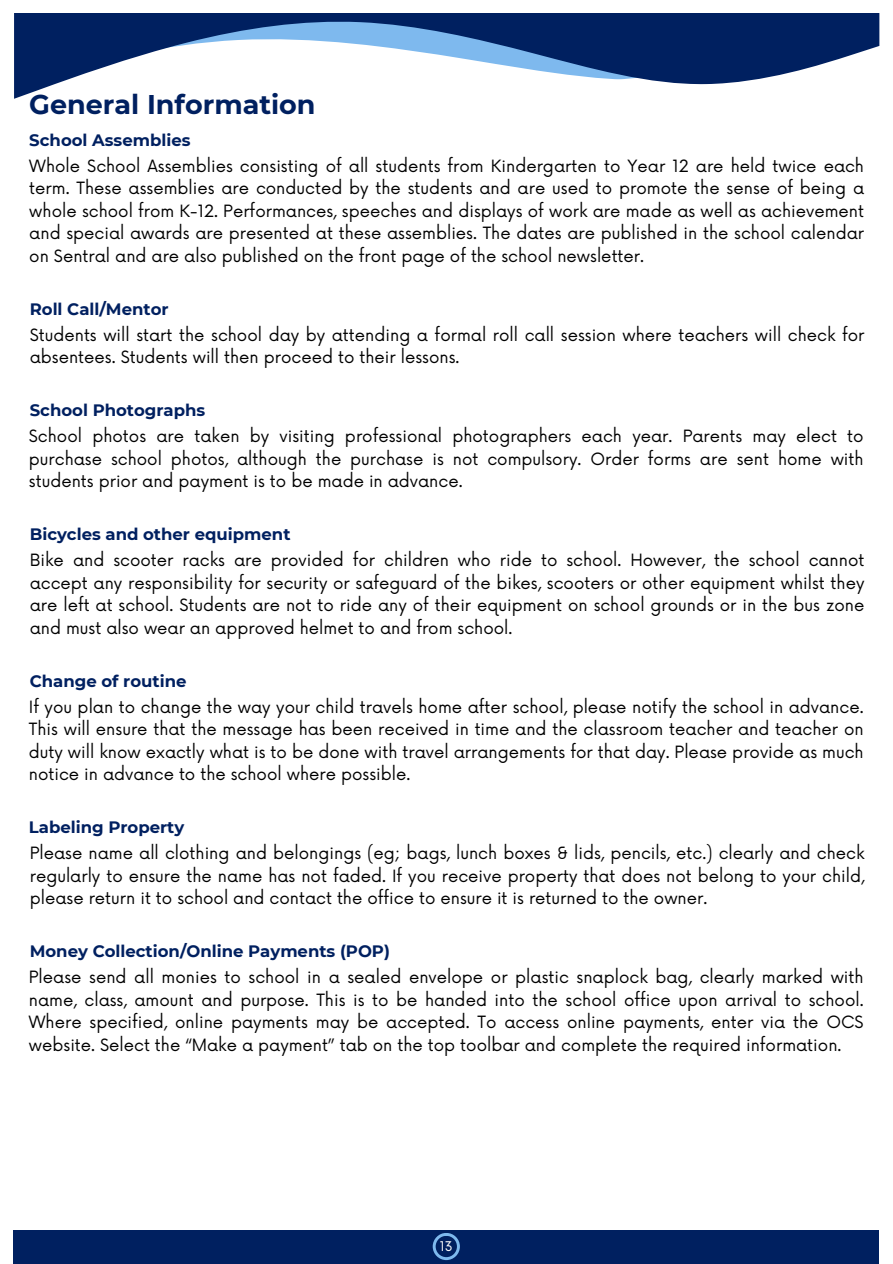
<style>
.page{position:relative;width:893px;height:1264px;background:#fff}
.page>*{position:absolute;margin:0;border:0;box-sizing:border-box;transform-origin:0 0}
.t1{font:700 27px "Montserrat";color:#002060}
.t2{font:16.5px/22.5px "Now";color:#000;text-align:justify}
.t3{font:700 16.5px "Montserrat";color:#002060}
.t4{font:13.05px "Now";color:#fff}
</style>
<div class="page">
<svg style="left:14px;top:13px;width:865px;height:86px"></svg>
<div style="left:14px;top:1229px;width:864px;height:34px;background:#002060"></div>
<svg style="left:432px;top:1232px;width:28px;height:27px"></svg>
<div style="left:435px;top:1235px;width:22px;height:22px;background:#002060;border-radius:50%"></div>
<h1 class="t1" style="left:29px;top:87px;width:288px">General Information</h1>
<p class="t3" style="left:29px;top:130px;width:163px">School Assemblies</p>
<p class="t2" style="left:29px;top:155px;width:836px">Whole School Assemblies consisting of all students from Kindergarten to Year 12 are held twice each term. These assemblies are conducted by the students and are used to promote the sense of being a whole school from K-12. Performances, speeches and displays of work are made as well as achievement and special awards are presented at these assemblies. The dates are published in the school calendar on Sentral and are also published on the front page of the school newsletter.</p>
<p class="t3" style="left:30px;top:299px;width:140px">Roll Call/Mentor</p>
<p class="t2" style="left:30px;top:324px;width:836px">Students will start the school day by attending a formal roll call session where teachers will check for absentees. Students will then proceed to their lessons.</p>
<p class="t3" style="left:30px;top:400px;width:177px">School Photographs</p>
<p class="t2" style="left:29px;top:426px;width:836px">School photos are taken by visiting professional photographers each year. Parents may elect to purchase school photos, although the purchase is not compulsory. Order forms are sent home with students prior and payment is to be made in advance.</p>
<p class="t3" style="left:30px;top:524px;width:262px">Bicycles and other equipment</p>
<p class="t2" style="left:30px;top:550px;width:836px">Bike and scooter racks are provided for children who ride to school. However, the school cannot accept any responsibility for security or safeguard of the bikes, scooters or other equipment whilst they are left at school. Students are not to ride any of their equipment on school grounds or in the bus zone and must also wear an approved helmet to and from school.</p>
<p class="t3" style="left:30px;top:670px;width:158px">Change of routine</p>
<p class="t2" style="left:29px;top:696px;width:836px">If you plan to change the way your child travels home after school, please notify the school in advance.<br>This will ensure that the message has been received in time and the classroom teacher and teacher on duty will know exactly what is to be done with travel arrangements for that day. Please provide as much notice in advance to the school where possible.</p>
<p class="t3" style="left:29px;top:817px;width:157px">Labeling Property</p>
<p class="t2" style="left:30px;top:842px;width:836px">Please name all clothing and belongings (eg; bags, lunch boxes &amp; lids, pencils, etc.) clearly and check regularly to ensure the name has not faded. If you receive property that does not belong to your child, please return it to school and contact the office to ensure it is returned to the owner.</p>
<p class="t3" style="left:30px;top:941px;width:361px">Money Collection/Online Payments (POP)</p>
<p class="t2" style="left:29px;top:966px;width:836px">Please send all monies to school in a sealed envelope or plastic snaplock bag, clearly marked with name, class, amount and purpose. This is to be handed into the school office upon arrival to school.<br>Where specified, online payments may be accepted. To access online payments, enter via the OCS website. Select the “Make a payment” tab on the top toolbar and complete the required information.</p>
<p class="t4" style="left:440px;top:1239px;width:14px">13</p>
</div>
